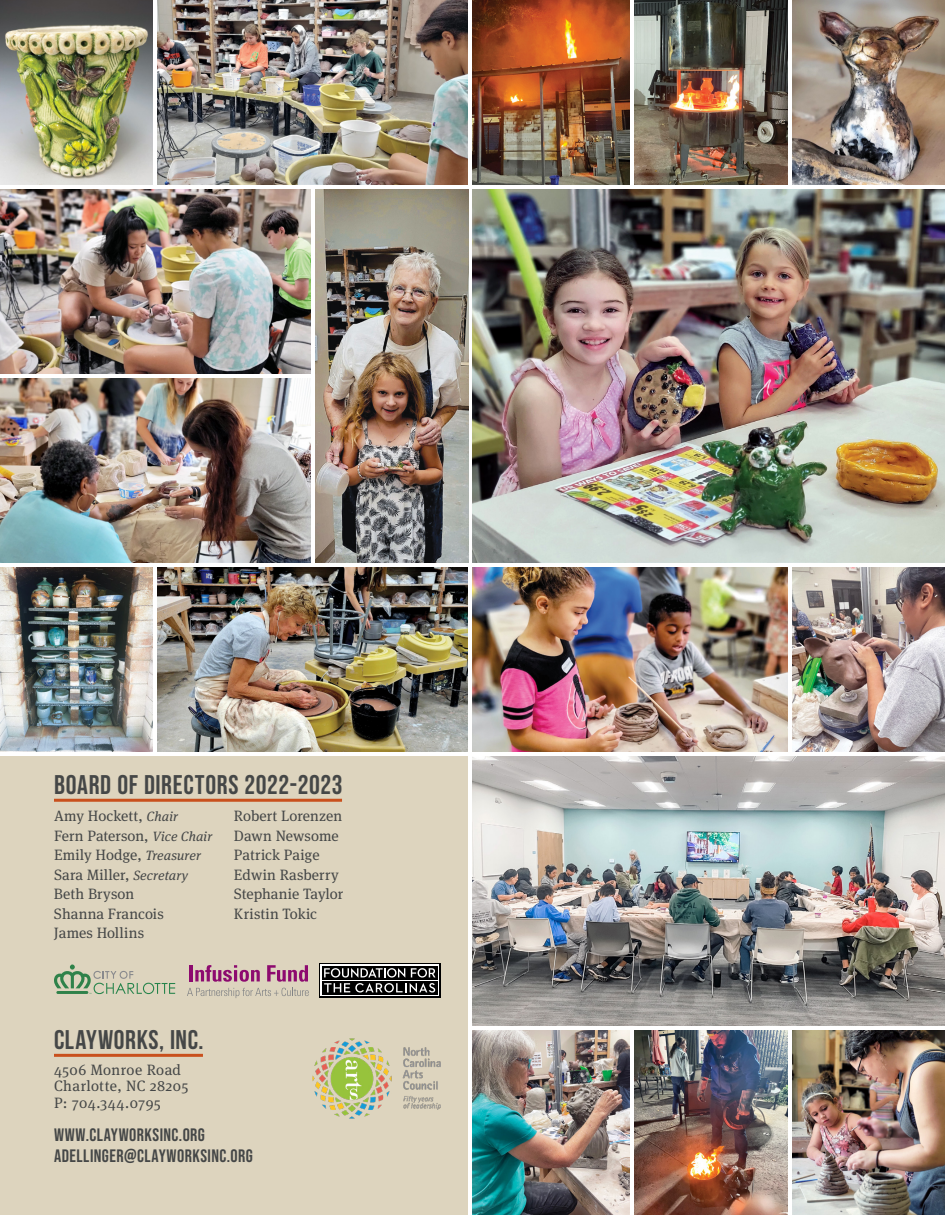
<style>
.page{position:relative;width:945px;height:1215px;background:#fff}
.page>*{position:absolute;margin:0;border:0;box-sizing:border-box;transform-origin:0 0}
.t1{font:27px "Bebas Neue";letter-spacing:.025em;color:#454747}
.t2{font:700 27px "Bebas Neue";letter-spacing:.02em;color:#454747}
.t3{font:18px/21px "Bebas Neue";letter-spacing:.025em;color:#454747}
.t4{font:15px/19.5px "Meta Serif Pro";letter-spacing:.01em;color:#454747}
.s1{font-style:italic;font-size:13.5px}
</style>
<div class="page">
<div style="left:0;top:756px;width:468px;height:459px;background:#ddd4be"></div>
<hr style="left:54px;top:1054px;width:149px;height:3px;background:#c9501d">
<hr style="left:54px;top:799px;width:288px;height:3px;background:#c9501d">
<img style="left:472px;top:0;width:158px;height:184px">
<img style="left:0;top:0;width:153px;height:184px">
<img style="left:634px;top:1030px;width:154px;height:185px">
<img style="left:634px;top:0;width:154px;height:184px">
<img style="left:472px;top:1030px;width:158px;height:185px">
<img style="left:792px;top:0;width:153px;height:184px">
<img style="left:792px;top:567px;width:153px;height:185px">
<img style="left:472px;top:189px;width:473px;height:373px">
<img style="left:472px;top:567px;width:316px;height:185px">
<img style="left:158px;top:0;width:310px;height:184px">
<img style="left:0;top:189px;width:310px;height:185px">
<img style="left:158px;top:567px;width:310px;height:185px">
<img style="left:315px;top:189px;width:153px;height:373px">
<img style="left:0;top:567px;width:153px;height:185px">
<img style="left:472px;top:756px;width:473px;height:270px">
<svg style="left:319px;top:963px;width:122px;height:35px"></svg>
<svg style="left:320px;top:965px;width:119px;height:31px"></svg>
<div style="left:322px;top:966px;width:115px;height:14px;background:#000"></div>
<div style="left:322px;top:981px;width:115px;height:13px;background:#000"></div>
<svg style="left:324px;top:968px;width:111px;height:25px"></svg>
<hr style="left:189px;top:965px;width:4px;height:16px;background:#8d0a6f">
<svg style="left:195px;top:965px;width:65px;height:17px"></svg>
<svg style="left:267px;top:965px;width:41px;height:17px"></svg>
<svg style="left:187px;top:988px;width:122px;height:10px"></svg>
<svg style="left:54px;top:964px;width:121px;height:30px"></svg>
<hr style="left:56px;top:991px;width:32px;height:3px;background:#2f824a">
<img style="left:0;top:378px;width:310px;height:184px">
<img style="left:792px;top:1031px;width:153px;height:184px">
<img style="left:312px;top:1038px;width:129px;height:81px">
<h1 class="t1" style="left:54px;top:770px;width:290px">BOARD OF DIRECTORS 2022-2023</h1>
<p class="t4" style="left:54px;top:806px;width:160px">Amy Hockett, <span class="s1">Chair<br></span>Fern Paterson, <span class="s1">Vice Chair<br></span>Emily Hodge, <span class="s1">Treasurer<br></span>Sara Miller, <span class="s1">Secretary<br></span>Beth Bryson<br>Shanna Francois<br>James Hollins</p>
<p class="t4" style="left:234px;top:806px;width:111px">Robert Lorenzen<br>Dawn Newsome<br>Patrick Paige<br>Edwin Rasberry<br>Stephanie Taylor<br>Kristin Tokic</p>
<h1 class="t2" style="left:54px;top:1025px;width:151px">CLAYWORKS, INC.</h1>
<p class="t4" style="left:54px;top:1061px;width:136px;line-height:16.5px">4506 Monroe Road<br>Charlotte, NC 28205<br>P: 704.344.0795</p>
<p class="t3" style="left:54px;top:1124px;width:200px">WWW.CLAYWORKSINC.ORG<br>ADELLINGER@CLAYWORKSINC.ORG</p>
</div>
